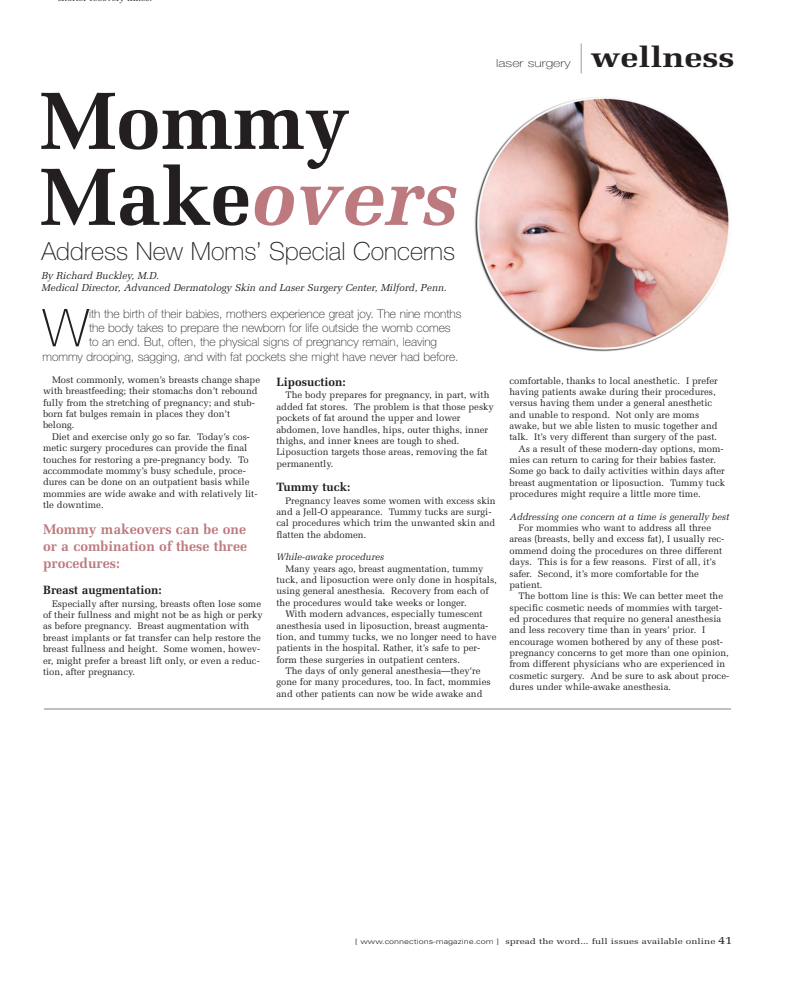
<style>
.page{position:relative;width:792px;height:990px;background:#fff}
.page>*{position:absolute;margin:0;border:0;box-sizing:border-box;transform-origin:0 0}
.t1{font:700 81px/76px "Melior";color:#231f20}
.t2{font:100 52.3px "Helvetica Neue LT";color:#231f20}
.t3{font:700 28.8px "Melior";color:#231f20;scale:1.25 1}
.t4{font:100 25px "Helvetica Neue LT";color:#231f20}
.t5{font:700 14px/16.8px "Melior";color:#bc7a7f;text-align:justify}
.t6{font:100 12px "Helvetica Neue LT";color:#231f20}
.t7{font:700 12px "Melior";color:#231f20}
.t8{font:100 11.2px "Helvetica Neue LT";color:#231f20;scale:1.25 1}
.t9{font:italic 10px/12px "Melior";color:#231f20}
.t10{font:9.5px/11.4px "Melior";color:#231f20}
.t11{font:italic 9.5px "Melior";color:#231f20}
.t12{font:italic 9px "Melior";color:#231f20}
.t13{font:8px "Melior";color:#231f20;scale:1.25 1}
.s1{font-style:italic;color:#bc7a7f}
.s2{font-family:"Univers";font-weight:300;font-size:7.2px}
.s3{font-size:11.2px}
</style>
<div class="page">
<img style="left:474px;top:97px;width:255px;height:255px">
<hr style="left:581px;top:44px;width:1px;height:30px;background:#9b9da0">
<hr style="left:44px;top:709px;width:687px;height:1px;background:#808285">
<p class="t12" style="left:150px;top:-6px;width:4px">.</p>
<h1 class="t1" style="left:40px;top:91px;width:420px">Mommy<br>Make<span class="s1">overs</span></h1>
<h3 class="t4" style="left:42px;top:242px;width:415px">Address New Moms’ Special Concerns</h3>
<p class="t9" style="left:42px;top:271px;width:407px">By Richard Buckley, M.D.<br>Medical Director, Advanced Dermatology Skin and Laser Surgery Center, Milford, Penn.</p>
<h2 class="t2" style="left:42px;top:309px;width:48px">W</h2>
<p class="t6" style="left:89px;top:309px;width:374px">ith the birth of their babies, mothers experience great joy. The nine months</p>
<p class="t6" style="left:89px;top:323px;width:363px">the body takes to prepare the newborn for life outside the womb comes</p>
<p class="t6" style="left:89px;top:338px;width:350px">to an end. But, often, the physical signs of pregnancy remain, leaving</p>
<p class="t6" style="left:42px;top:352px;width:418px">mommy drooping, sagging, and with fat pockets she might have never had before.</p>
<p class="t8" style="left:496px;top:59px;width:61px">laser surgery</p>
<h3 class="t3" style="left:591px;top:45px;width:117px">wellness</h3>
<p class="t10" style="left:43px;top:375px;width:219px;text-indent:9px">Most commonly, women’s breasts change shape with breastfeeding; their stomachs don’t rebound fully from the stretching of pregnancy; and stub&shy;born fat bulges remain in places they don’t belong.</p>
<p class="t10" style="left:43px;top:432px;width:216px;text-indent:9px">Diet and exercise only go so far. Today’s cos&shy;metic surgery procedures can provide the final touches for restoring a pre-pregnancy body. To accommodate mommy’s busy schedule, proce&shy;dures can be done on an outpatient basis while mommies are wide awake and with relatively lit&shy;tle downtime.</p>
<h3 class="t5" style="left:43px;top:522px;width:206px">Mommy makeovers can be one or a combination of these three procedures:</h3>
<p class="t7" style="left:43px;top:585px;width:120px">Breast augmentation:</p>
<p class="t10" style="left:43px;top:599px;width:221px;text-indent:9px">Especially after nursing, breasts often lose some of their fullness and might not be as high or perky as before pregnancy. Breast augmentation with breast implants or fat transfer can help restore the breast fullness and height. Some women, howev&shy;er, might prefer a breast lift only, or even a reduc&shy;tion, after pregnancy.</p>
<p class="t7" style="left:276px;top:377px;width:71px">Liposuction:</p>
<p class="t10" style="left:277px;top:390px;width:219px;text-indent:9px">The body prepares for pregnancy, in part, with added fat stores. The problem is that those pesky pockets of fat around the upper and lower abdomen, love handles, hips, outer thighs, inner thighs, and inner knees are tough to shed.<br>Liposuction targets those areas, removing the fat permanently.</p>
<p class="t7" style="left:276px;top:482px;width:75px">Tummy tuck:</p>
<p class="t10" style="left:277px;top:496px;width:221px;text-indent:9px">Pregnancy leaves some women with excess skin and a Jell-O appearance. Tummy tucks are surgi&shy;cal procedures which trim the unwanted skin and flatten the abdomen.</p>
<p class="t11" style="left:276px;top:553px;width:109px">While-awake procedures</p>
<p class="t10" style="left:277px;top:564px;width:222px;text-indent:9px">Many years ago, breast augmentation, tummy tuck, and liposuction were only done in hospitals, using general anesthesia. Recovery from each of the procedures would take weeks or longer.</p>
<p class="t10" style="left:286px;top:609px;width:199px">With modern advances, especially tumescent</p>
<p class="t10" style="left:277px;top:620px;width:213px">anesthesia used in liposuction, breast augmenta-</p>
<p class="t10" style="left:277px;top:632px;width:221px">tion, and tummy tucks, we no longer need to have</p>
<p class="t10" style="left:277px;top:643px;width:205px">patients in the hospital. Rather, it’s safe to per-</p>
<p class="t10" style="left:277px;top:655px;width:185px">form these surgeries in outpatient centers.</p>
<p class="t10" style="left:286px;top:666px;width:197px">The days of only general anesthesia—they’re</p>
<p class="t10" style="left:277px;top:677px;width:216px">gone for many procedures, too. In fact, mommies</p>
<p class="t10" style="left:277px;top:689px;width:207px">and other patients can now be wide awake and</p>
<p class="t10" style="left:510px;top:376px;width:210px">comfortable, thanks to local anesthetic. I prefer</p>
<p class="t10" style="left:510px;top:387px;width:208px">having patients awake during their procedures,</p>
<p class="t10" style="left:510px;top:398px;width:204px">versus having them under a general anesthetic</p>
<p class="t10" style="left:510px;top:410px;width:191px">and unable to respond. Not only are moms</p>
<p class="t10" style="left:510px;top:421px;width:210px">awake, but we able listen to music together and</p>
<p class="t10" style="left:510px;top:432px;width:209px">talk. It’s very different than surgery of the past.</p>
<p class="t10" style="left:518px;top:444px;width:207px">As a result of these modern-day options, mom-</p>
<p class="t10" style="left:510px;top:455px;width:208px">mies can return to caring for their babies faster.</p>
<p class="t10" style="left:510px;top:466px;width:217px">Some go back to daily activities within days after</p>
<p class="t10" style="left:510px;top:478px;width:217px">breast augmentation or liposuction. Tummy tuck</p>
<p class="t10" style="left:510px;top:489px;width:193px">procedures might require a little more time.</p>
<p class="t11" style="left:510px;top:513px;width:221px">Addressing one concern at a time is generally best</p>
<p class="t10" style="left:510px;top:523px;width:216px;text-indent:9px">For mommies who want to address all three areas (breasts, belly and excess fat), I usually rec&shy;ommend doing the procedures on three different days. This is for a few reasons. First of all, it’s safer. Second, it’s more comfortable for the patient.</p>
<p class="t10" style="left:510px;top:591px;width:221px;text-indent:9px">The bottom line is this: We can better meet the specific cosmetic needs of mommies with target&shy;ed procedures that require no general anesthesia and less recovery time than in years’ prior. I encourage women bothered by any of these post&shy;pregnancy concerns to get more than one opinion, from different physicians who are experienced in cosmetic surgery. And be sure to ask about proce&shy;dures under while-awake anesthesia.</p>
<p class="t13" style="left:355px;top:938px;width:303px"><span class="s2">[ www.connections-magazine.com ]</span> spread the word... full issues available online <span class="s3">41</span></p>
</div>
